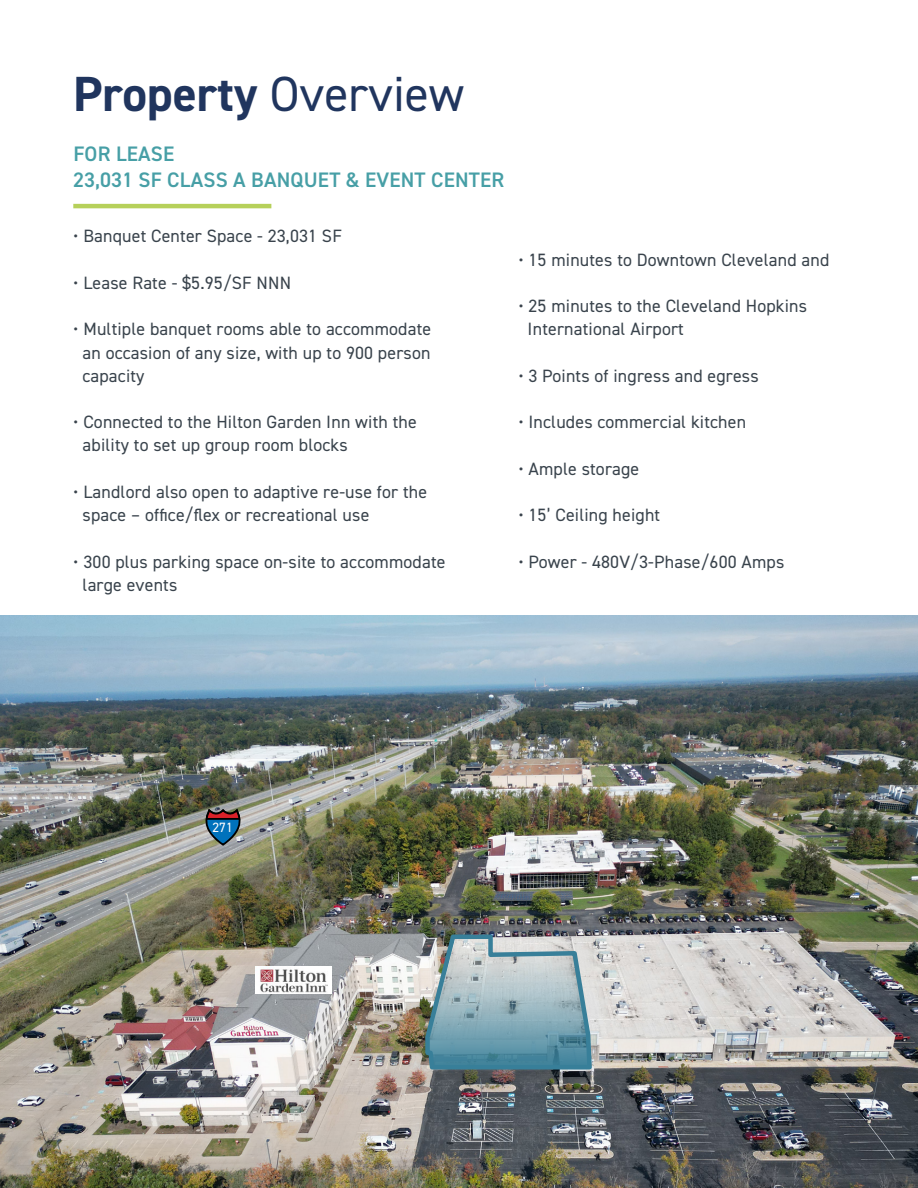
<style>
.page{position:relative;width:918px;height:1188px;background:#fff}
.page>*{position:absolute;margin:0;border:0;box-sizing:border-box;transform-origin:0 0}
.t1{font:700 49.5px "DIN2014";color:#20355e}
.t2{font:600 21px/25.2px "DIN2014";letter-spacing:.01em;color:#479fa6}
.t3{font:17.85px/23.2px "DIN2014";letter-spacing:.01em;color:#39434c}
.t4{font:13.5px "DIN2014";color:#fff}
.s1{font-weight:400}
</style>
<div class="page">
<hr style="left:73px;top:204px;width:198px;height:4px;background:#b6d05a">
<img style="left:271px;top:615px;width:647px;height:573px">
<img style="left:0;top:615px;width:271px;height:573px">
<img style="left:256px;top:966px;width:75px;height:28px">
<svg style="left:423px;top:932px;width:171px;height:140px;background:#8fabb4"></svg>
<h1 class="t1" style="left:73px;top:61px;width:393px">Property <span class="s1">Overview</span></h1>
<p class="t2" style="left:73px;top:141px;width:433px">FOR LEASE<br>23,031 SF CLASS A BANQUET &amp; EVENT CENTER</p>
<p class="t3" style="left:73px;top:224px;width:270px">• Banquet Center Space - 23,031 SF</p>
<p class="t3" style="left:73px;top:271px;width:219px">• Lease Rate - $5.95/SF NNN</p>
<p class="t3" style="left:83px;top:317px;width:350px;text-align:justify;text-indent:-9px">• Multiple banquet rooms able to accommodate an occasion of any size, with up to 900 person capacity</p>
<p class="t3" style="left:83px;top:410px;width:336px;text-indent:-9px">• Connected to the Hilton Garden Inn with the ability to set up group room blocks</p>
<p class="t3" style="left:83px;top:480px;width:346px;text-indent:-9px">• Landlord also open to adaptive re-use for the space – office/flex or recreational use</p>
<p class="t3" style="left:83px;top:550px;width:364px;text-indent:-9px">• 300 plus parking space on-site to accommodate large events</p>
<p class="t3" style="left:518px;top:248px;width:313px">• 15 minutes to Downtown Cleveland and</p>
<p class="t3" style="left:528px;top:294px;width:281px;text-indent:-9px">• 25 minutes to the Cleveland Hopkins<br>International Airport</p>
<p class="t3" style="left:518px;top:364px;width:242px">• 3 Points of ingress and egress</p>
<p class="t3" style="left:518px;top:410px;width:229px">• Includes commercial kitchen</p>
<p class="t3" style="left:518px;top:457px;width:122px">• Ample storage</p>
<p class="t3" style="left:518px;top:503px;width:143px">• 15’ Ceiling height</p>
<p class="t3" style="left:518px;top:550px;width:268px">• Power - 480V/3-Phase/600 Amps</p>
<p class="t4" style="left:212px;top:819px;width:22px">271</p>
</div>
